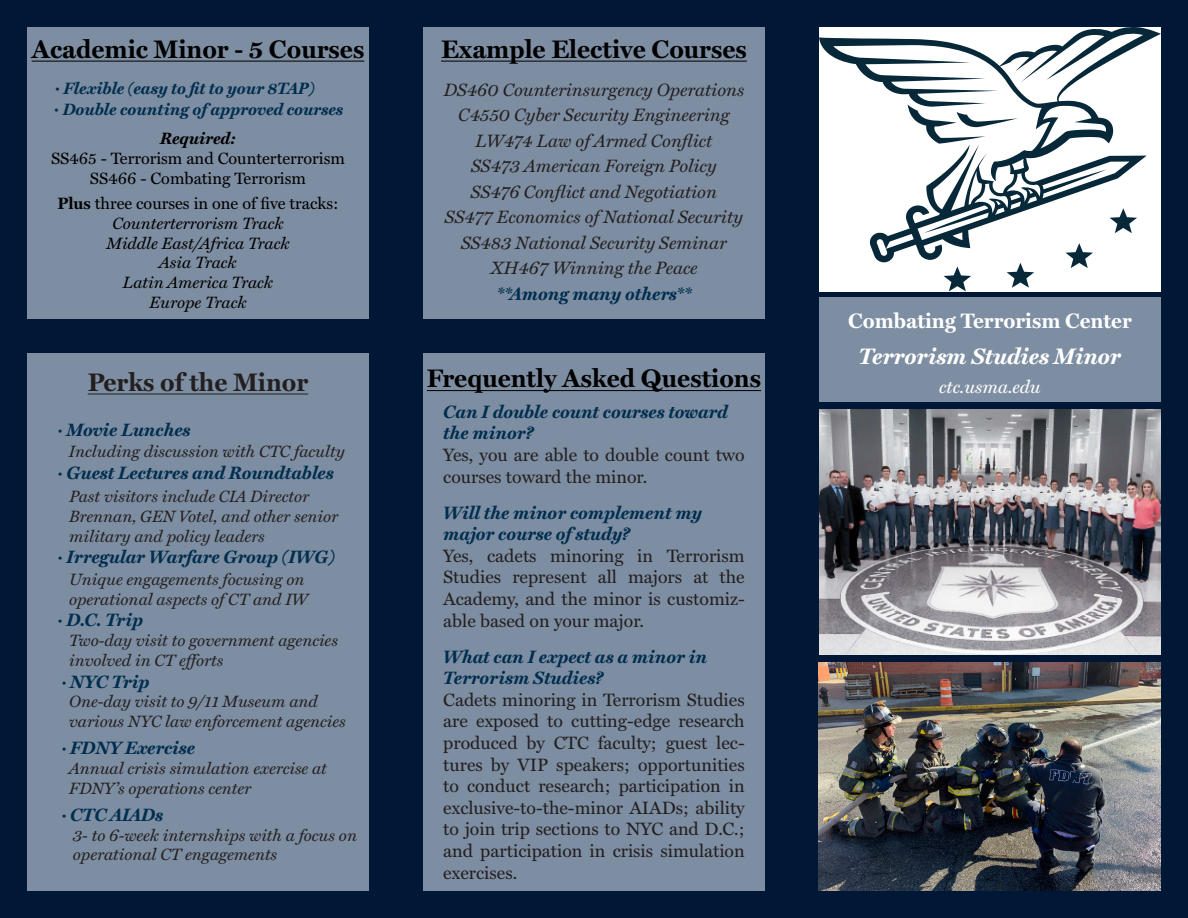
<style>
.page{position:relative;width:1188px;height:918px;background:#001835}
.page>*{position:absolute;margin:0;border:0;box-sizing:border-box;transform-origin:0 0}
.t1{font:700 25.5px "Miller Text";color:#000}
.t2{font:700 25.5px "Miller Text";color:#231f20}
.t3{font:italic 700 22.5px "Miller Text";color:#fff}
.t4{font:700 21px "Miller Text";color:#fff}
.t5{font:18px/21.6px "Miller Text";color:#231f20;text-align:justify}
.t6{font:italic 700 18px/21.6px "Miller Text";color:#002e4f}
.t7{font:italic 18px "Miller Text";color:#231f20}
.t8{font:italic 18px "Miller Text";color:#fff}
.t9{font:italic 16.5px/19.8px "Miller Text";color:#231f20}
.t10{font:16.5px "Miller Text";color:#000}
.t11{font:italic 16.5px "Miller Text";color:#000}
.t12{font:italic 700 16.5px "Miller Text";color:#002e4f}
.t13{font:italic 700 16.5px "Miller Text";letter-spacing:-.01em;color:#000}
.s1{font-size:18px}
.s2{font-weight:700}
</style>
<div class="page">
<div style="left:27px;top:27px;width:342px;height:292px;background:#7e8ea2"></div>
<hr style="left:32px;top:61px;width:332px;height:1px;background:#000">
<div style="left:27px;top:353px;width:342px;height:538px;background:#7e8ea2"></div>
<hr style="left:88px;top:394px;width:220px;height:1px;background:#231f20">
<div style="left:819px;top:27px;width:342px;height:264px;background:#fff"></div>
<svg style="left:1070px;top:262px;width:18px;height:6px"></svg>
<svg style="left:1007px;top:263px;width:27px;height:25px"></svg>
<svg style="left:944px;top:266px;width:27px;height:25px"></svg>
<svg style="left:819px;top:27px;width:342px;height:235px"></svg>
<div style="left:819px;top:297px;width:342px;height:105px;background:#7e8ea2"></div>
<img style="left:819px;top:409px;width:342px;height:245px">
<img style="left:819px;top:662px;width:342px;height:229px">
<div style="left:423px;top:27px;width:342px;height:292px;background:#7e8ea2"></div>
<hr style="left:441px;top:61px;width:306px;height:1px;background:#000">
<div style="left:423px;top:353px;width:342px;height:538px;background:#7e8ea2"></div>
<hr style="left:427px;top:390px;width:334px;height:1px;background:#000">
<p class="t1" style="left:32px;top:34px;width:334px">Academic Minor - 5 Courses</p>
<p class="t12" style="left:55px;top:79px;width:261px"><span class="s1">·</span> Flexible (easy to fit to your 8TAP)</p>
<p class="t12" style="left:54px;top:100px;width:291px"><span class="s1">·</span> Double counting of approved courses</p>
<p class="t13" style="left:160px;top:129px;width:77px">Required:</p>
<p class="t10" style="left:51px;top:149px;width:295px">SS465 - Terrorism and Counterterrorism</p>
<p class="t10" style="left:90px;top:169px;width:218px">SS466 - Combating Terrorism</p>
<p class="t10" style="left:57px;top:194px;width:283px"><span class="s2">Plus</span> three courses in one of five tracks:</p>
<p class="t11" style="left:112px;top:214px;width:173px">Counterterrorism Track</p>
<p class="t11" style="left:106px;top:233px;width:185px">Middle East/Africa Track</p>
<p class="t11" style="left:159px;top:253px;width:79px">Asia Track</p>
<p class="t11" style="left:123px;top:273px;width:152px">Latin America Track</p>
<p class="t11" style="left:149px;top:293px;width:99px">Europe Track</p>
<p class="t2" style="left:88px;top:367px;width:222px">Perks of the Minor</p>
<p class="t6" style="left:58px;top:419px;width:135px">· Movie Lunches</p>
<p class="t9" style="left:69px;top:442px;width:277px">Including discussion with CTC faculty</p>
<p class="t6" style="left:58px;top:462px;width:278px">· Guest Lectures and Roundtables</p>
<p class="t9" style="left:69px;top:487px;width:241px">Past visitors include CIA Director</p>
<p class="t9" style="left:69px;top:507px;width:271px">Brennan, GEN Votel, and other senior military and policy leaders</p>
<p class="t6" style="left:58px;top:547px;width:279px">· Irregular Warfare Group (IWG)</p>
<p class="t9" style="left:69px;top:570px;width:240px">Unique engagements focusing on operational aspects of CT and IW</p>
<p class="t6" style="left:58px;top:610px;width:87px">· D.C. Trip</p>
<p class="t9" style="left:69px;top:631px;width:270px">Two-day visit to government agencies involved in CT efforts</p>
<p class="t6" style="left:61px;top:671px;width:90px">· NYC Trip</p>
<p class="t9" style="left:69px;top:692px;width:250px">One-day visit to 9/11 Museum and</p>
<p class="t9" style="left:69px;top:712px;width:278px">various NYC law enforcement agencies</p>
<p class="t6" style="left:61px;top:738px;width:135px">· FDNY Exercise</p>
<p class="t9" style="left:69px;top:759px;width:259px">Annual crisis simulation exercise at</p>
<p class="t9" style="left:69px;top:779px;width:184px">FDNY’s operations center</p>
<p class="t6" style="left:61px;top:804px;width:103px">· CTC AIADs</p>
<p class="t9" style="left:73px;top:826px;width:286px">3- to 6-week internships with a focus on operational CT engagements</p>
<p class="t1" style="left:441px;top:34px;width:307px">Example Elective Courses</p>
<p class="t7" style="left:444px;top:79px;width:302px">DS460 Counterinsurgency Operations</p>
<p class="t7" style="left:458px;top:105px;width:273px">C4550 Cyber Security Engineering</p>
<p class="t7" style="left:476px;top:130px;width:238px">LW474 Law of Armed Conflict</p>
<p class="t7" style="left:471px;top:156px;width:247px">SS473 American Foreign Policy</p>
<p class="t7" style="left:471px;top:181px;width:248px">SS476 Conflict and Negotiation</p>
<p class="t7" style="left:445px;top:207px;width:300px">SS477 Economics of National Security</p>
<p class="t7" style="left:461px;top:232px;width:267px">SS483 National Security Seminar</p>
<p class="t7" style="left:490px;top:258px;width:209px">XH467 Winning the Peace</p>
<p class="t6" style="left:497px;top:283px;width:196px">**Among many others**</p>
<p class="t1" style="left:427px;top:364px;width:336px">Frequently Asked Questions</p>
<p class="t6" style="left:443px;top:401px;width:286px">Can I double count courses toward the minor?</p>
<p class="t5" style="left:443px;top:444px;width:303px">Yes, you are able to double count two courses toward the minor.</p>
<p class="t6" style="left:443px;top:502px;width:260px">Will the minor complement my</p>
<p class="t6" style="left:443px;top:524px;width:188px">major course of study?</p>
<p class="t5" style="left:443px;top:545px;width:303px">Yes, cadets minoring in Terrorism Studies represent all majors at the Academy, and the minor is customiz&shy;able based on your major.</p>
<p class="t6" style="left:443px;top:646px;width:265px">What can I expect as a minor in</p>
<p class="t6" style="left:443px;top:668px;width:161px">Terrorism Studies?</p>
<p class="t5" style="left:443px;top:689px;width:303px">Cadets minoring in Terrorism Studies are exposed to cutting-edge research produced by CTC faculty; guest lec&shy;tures by VIP speakers; opportunities to conduct research; participation in exclusive-to-the-minor AIADs; ability to join trip sections to NYC and D.C.; and participation in crisis simulation exercises.</p>
<p class="t4" style="left:848px;top:308px;width:285px">Combating Terrorism Center</p>
<p class="t3" style="left:859px;top:343px;width:264px">Terrorism Studies Minor</p>
<p class="t8" style="left:939px;top:376px;width:103px">ctc.usma.edu</p>
</div>
